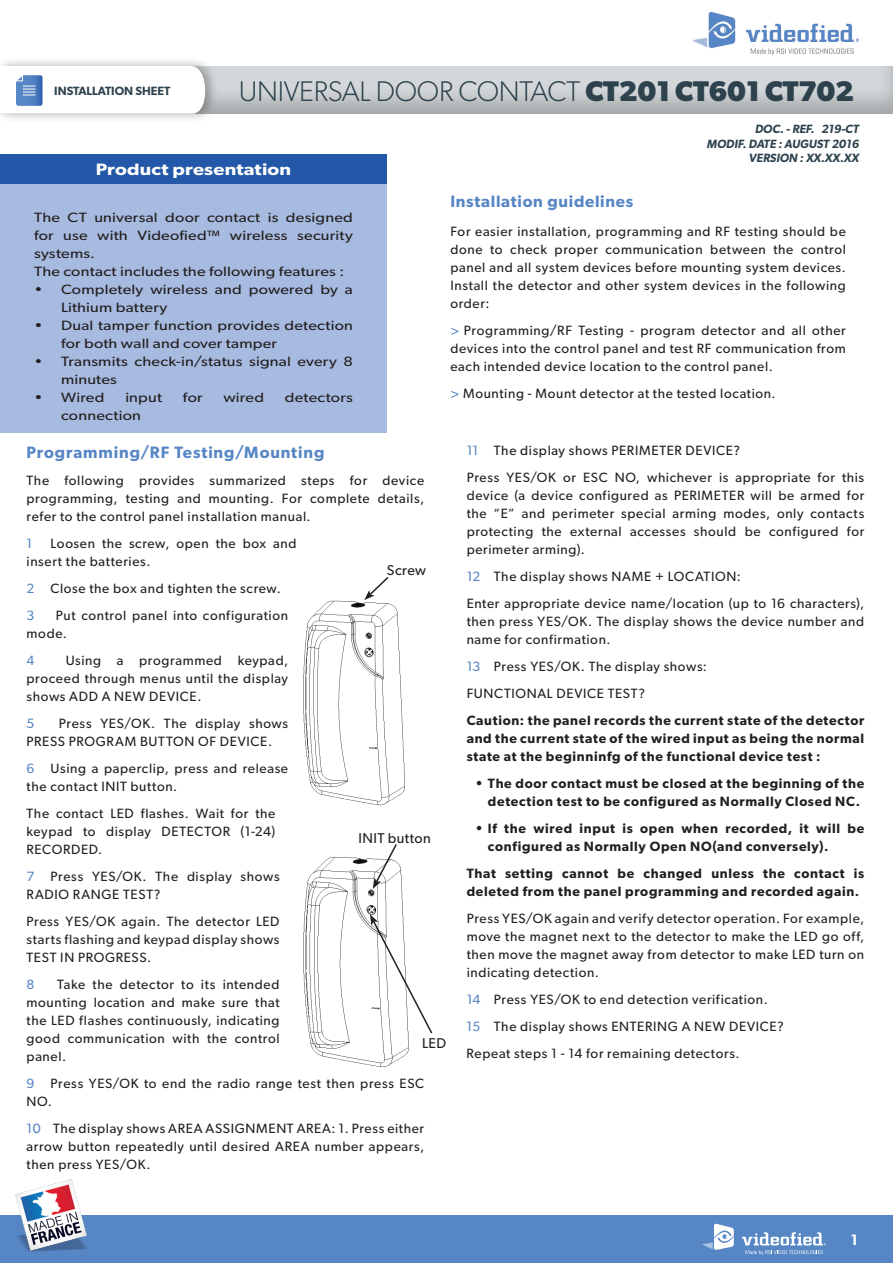
<style>
.page{position:relative;width:893px;height:1263px;background:#fff}
.page>*{position:absolute;margin:0;border:0;box-sizing:border-box;transform-origin:0 0}
.t1{font:300 28.5px "Gibson";letter-spacing:-.01em;color:#2d424d}
.t2{font:600 16.5px "Gibson";letter-spacing:.05em;color:#5786c5}
.t3{font:600 16.5px "Gibson";letter-spacing:.01em;color:#fff;scale:1.2 1}
.t4{font:600 15px "Gibson";color:#fff}
.t5{font:14.25px "Gibson";letter-spacing:.025em;color:#231f20}
.t6{font:13.5px/18px "Gibson";letter-spacing:.045em;color:#231f20}
.t7{font:600 13.5px/18px "Gibson";letter-spacing:.05em;color:#231f20}
.t8{font:13.5px/18px "Gibson";letter-spacing:.015em;color:#231f20;scale:1.2 1}
.t9{font:13.5px/18px "Gibson";letter-spacing:.01em;color:#231f20;scale:1.2 1}
.t10{font:13.5px "Gibson";letter-spacing:.045em;color:#231f20;scale:1.2 1}
.t11{font:13.5px "Gibson";color:#5786c5}
.t12{font:italic 600 12px/14.4px "Gibson";color:#2d424d;text-align:right}
.t13{font:600 12px "Gibson";color:#2d424d}
.s1{font-weight:700}
.s2{color:#5786c5}
</style>
<div class="page">
<div style="left:0;top:183px;width:387px;height:250px;background:#a7badf"></div>
<div style="left:0;top:154px;width:387px;height:29px;background:#2258a7"></div>
<img style="left:303px;top:600px;width:102px;height:206px">
<svg style="left:364px;top:577px;width:25px;height:23px"></svg>
<img style="left:303px;top:856px;width:106px;height:212px">
<svg style="left:373px;top:844px;width:25px;height:45px"></svg>
<svg style="left:370px;top:914px;width:63px;height:121px"></svg>
<div style="left:0;top:64px;width:893px;height:51px;background:#231f20;opacity:.25"></div>
<div style="left:0;top:57px;width:218px;height:66px;background:#231f20;opacity:.35"></div>
<div style="left:0;top:1215px;width:893px;height:48px;background:#5786c5"></div>
<img style="left:693px;top:13px;width:166px;height:41px">
<svg style="left:0;top:66px;width:205px;height:50px"></svg>
<svg style="left:702px;top:1223px;width:32px;height:27px"></svg>
<svg style="left:742px;top:1232px;width:84px;height:23px"></svg>
<img style="left:15px;top:1179px;width:72px;height:73px">
<p class="t13" style="left:54px;top:83px;width:118px">INSTALLATION SHEET</p>
<h1 class="t1" style="left:239px;top:74px;width:617px">UNIVERSAL DOOR CONTACT <span class="s1">CT201 CT601 CT702</span></h1>
<p class="t12" style="left:707px;top:121px;width:153px">DOC. - REF. 219-CT<br>MODIF. DATE : AUGUST 2016<br>VERSION : XX.XX.XX</p>
<p class="t3" style="left:96px;top:160px;width:164px">Product presentation</p>
<p class="t8" style="left:34px;top:208px;width:267px">The CT universal door contact is designed for use with Videofied™ wireless security systems.<br>The contact includes the following features :</p>
<p class="t9" style="left:61px;top:280px;width:245px;text-indent:-27px">• Completely wireless and powered by a<br>Lithium battery</p>
<p class="t8" style="left:61px;top:316px;width:245px;text-indent:-27px">• Dual tamper function provides detection for both wall and cover tamper</p>
<p class="t9" style="left:61px;top:352px;width:245px;text-indent:-27px">• Transmits check-in/status signal every 8 minutes</p>
<p class="t10" style="left:34px;top:389px;width:60px">• Wired</p>
<p class="t10" style="left:125px;top:389px;width:32px">input</p>
<p class="t10" style="left:183px;top:389px;width:18px">for</p>
<p class="t10" style="left:223px;top:389px;width:35px">wired</p>
<p class="t8" style="left:285px;top:388px;width:58px">detectors</p>
<p class="t8" style="left:61px;top:406px;width:68px">connection</p>
<p class="t2" style="left:450px;top:192px;width:184px">Installation guidelines</p>
<p class="t6" style="left:450px;top:222px;width:397px;text-align:justify">For easier installation, programming and RF testing should be done to check proper communication between the control panel and all system devices before mounting system devices.<br>Install the detector and other system devices in the following order:</p>
<p class="t6" style="left:450px;top:321px;width:397px;text-align:justify"><span class="s2">&gt;</span> Programming/RF Testing - program detector and all other devices into the control panel and test RF communication from each intended device location to the control panel.</p>
<p class="t6" style="left:450px;top:384px;width:327px"><span class="s2">&gt;</span> Mounting - Mount detector at the tested location.</p>
<p class="t2" style="left:27px;top:442px;width:299px">Programming/RF Testing/Mounting</p>
<p class="t6" style="left:27px;top:471px;width:399px;text-align:justify">The following provides summarized steps for device programming, testing and mounting. For complete details, refer to the control panel installation manual.</p>
<p class="t11" style="left:27px;top:535px;width:7px">1</p>
<p class="t6" style="left:27px;top:534px;width:271px;text-indent:24px">Loosen the screw, open the box and insert the batteries.</p>
<p class="t6" style="left:27px;top:574px;width:256px;line-height:27px"><span class="s2">2</span> Close the box and tighten the screw.<br><span class="s2">3</span></p>
<p class="t5" style="left:387px;top:561px;width:41px">Screw</p>
<p class="t6" style="left:27px;top:606px;width:263px;text-indent:29px">Put control panel into configuration mode.</p>
<p class="t11" style="left:27px;top:652px;width:9px">4</p>
<p class="t6" style="left:27px;top:651px;width:263px;text-align:justify;text-indent:39px">Using a programmed keypad, proceed through menus until the display shows ADD A NEW DEVICE.</p>
<p class="t11" style="left:27px;top:715px;width:9px">5</p>
<p class="t6" style="left:27px;top:714px;width:263px;text-indent:32px">Press YES/OK. The display shows<br>PRESS PROGRAM BUTTON OF DEVICE.</p>
<p class="t6" style="left:27px;top:759px;width:263px"><span class="s2">6</span> Using a paperclip, press and release the contact INIT button.</p>
<p class="t6" style="left:27px;top:804px;width:250px;text-align:justify">The contact LED flashes. Wait for the keypad to display DETECTOR (1-24)<br>RECORDED.</p>
<p class="t6" style="left:27px;top:867px;width:254px"><span class="s2">7</span> Press YES/OK. The display shows<br>RADIO RANGE TEST?</p>
<p class="t6" style="left:27px;top:912px;width:254px;text-align:justify">Press YES/OK again. The detector LED starts flashing and keypad display shows TEST IN PROGRESS.</p>
<p class="t11" style="left:27px;top:976px;width:9px">8</p>
<p class="t5" style="left:359px;top:829px;width:74px">INIT button</p>
<p class="t6" style="left:27px;top:975px;width:255px;text-align:justify;text-indent:31px">Take the detector to its intended mounting location and make sure that the LED flashes continuously, indicating good communication with the control panel.</p>
<p class="t6" style="left:27px;top:1074px;width:399px"><span class="s2">9</span> Press YES/OK to end the radio range test then press ESC<br>NO.</p>
<p class="t6" style="left:27px;top:1119px;width:399px;text-align:justify"><span class="s2">10</span> The display shows AREA ASSIGNMENT AREA: 1. Press either arrow button repeatedly until desired AREA number appears, then press YES/OK.</p>
<p class="t5" style="left:422px;top:1034px;width:26px">LED</p>
<p class="t6" style="left:467px;top:437px;width:399px;line-height:27px"><span class="s2">11</span> The display shows PERIMETER DEVICE?<br>Press YES/OK or ESC NO, whichever is appropriate for this</p>
<p class="t6" style="left:467px;top:486px;width:399px;text-align:justify">device (a device configured as PERIMETER will be armed for the “E” and perimeter special arming modes, only contacts protecting the external accesses should be configured for perimeter arming).</p>
<p class="t6" style="left:467px;top:563px;width:399px;line-height:27px"><span class="s2">12</span> The display shows NAME + LOCATION:<br>Enter appropriate device name/location (up to 16 characters),</p>
<p class="t6" style="left:467px;top:612px;width:399px">then press YES/OK. The display shows the device number and name for confirmation.</p>
<p class="t6" style="left:467px;top:653px;width:242px;line-height:27px"><span class="s2">13</span> Press YES/OK. The display shows:<br>FUNCTIONAL DEVICE TEST?</p>
<p class="t7" style="left:467px;top:711px;width:399px;text-align:justify">Caution: the panel records the current state of the detector and the current state of the wired input as being the normal state at the beginninfg of the functional device test :</p>
<p class="t7" style="left:488px;top:774px;width:378px;text-indent:-13px">• The door contact must be closed at the beginning of the detection test to be configured as Normally Closed NC.</p>
<p class="t7" style="left:488px;top:819px;width:378px;text-indent:-13px">• If the wired input is open when recorded, it will be configured as Normally Open NO(and conversely).</p>
<p class="t7" style="left:467px;top:864px;width:399px">That setting cannot be changed unless the contact is deleted from the panel programming and recorded again.</p>
<p class="t6" style="left:467px;top:909px;width:399px;text-align:justify">Press YES/OK again and verify detector operation. For example, move the magnet next to the detector to make the LED go off, then move the magnet away from detector to make LED turn on indicating detection.</p>
<p class="t6" style="left:467px;top:986px;width:319px;line-height:27px"><span class="s2">14</span> Press YES/OK to end detection verification.<br><span class="s2">15</span> The display shows ENTERING A NEW DEVICE?<br>Repeat steps 1 - 14 for remaining detectors.</p>
<p class="t4" style="left:851px;top:1231px;width:9px">1</p>
</div>
